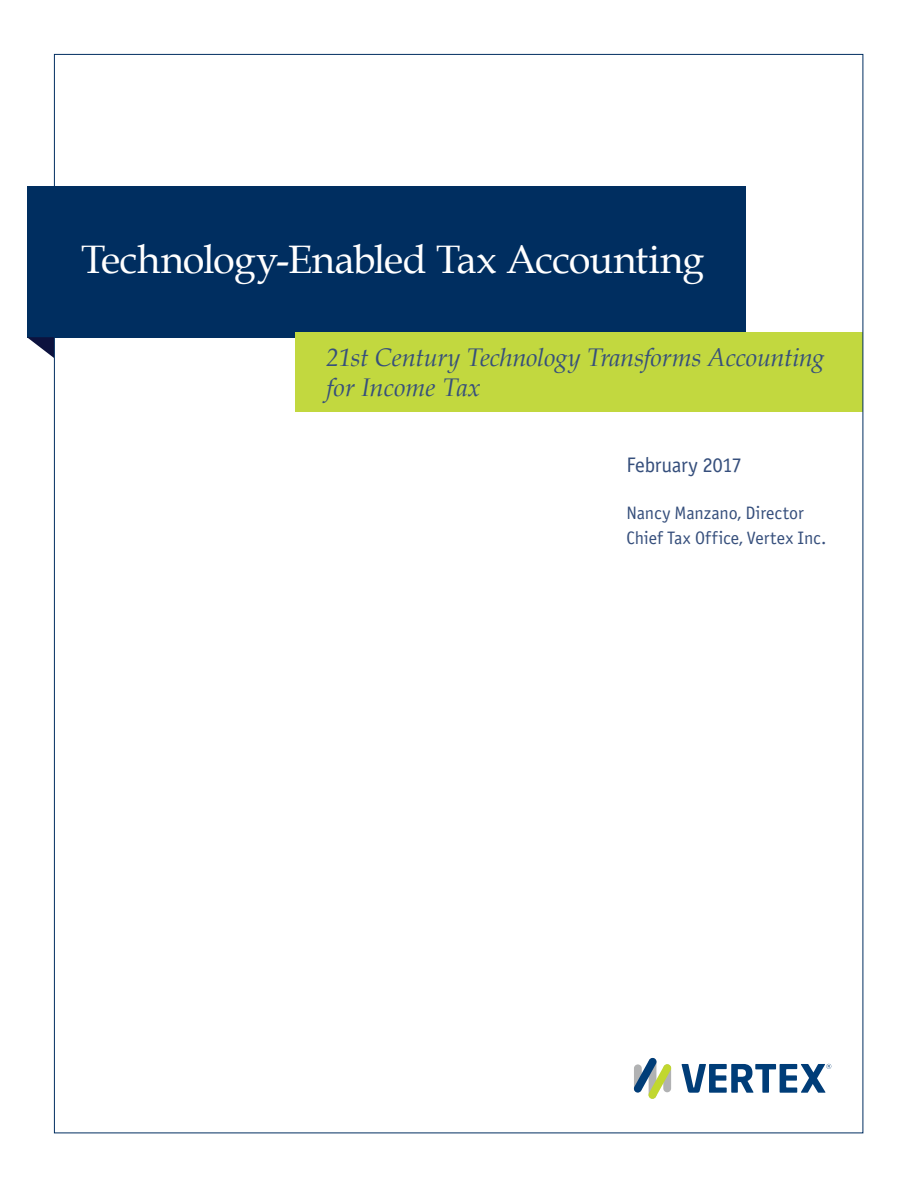
<style>
.page{position:relative;width:918px;height:1188px;background:#fff}
.page>*{position:absolute;margin:0;border:0;box-sizing:border-box;transform-origin:0 0}
.t1{font:39.75px "Book Antiqua";letter-spacing:-.025em;color:#fff}
.t2{font:italic 25.5px/30.6px "Book Antiqua";letter-spacing:-.01em;color:#364f7c}
.t3{font:21px "Officina Sans Book A";letter-spacing:-.02em;color:#364f7c}
.t4{font:18px/25.5px "Officina Sans Book A";letter-spacing:-.005em;color:#364f7c}
</style>
<div class="page">
<div style="left:27px;top:186px;width:718px;height:151px;background:#002e60"></div>
<svg style="left:27px;top:337px;width:27px;height:21px"></svg>
<div style="left:295px;top:332px;width:568px;height:79px;background:#c2d83f"></div>
<svg style="left:634px;top:1058px;width:37px;height:41px"></svg>
<svg style="left:682px;top:1064px;width:149px;height:29px"></svg>
<h1 class="t1" style="left:81px;top:232px;width:625px">Technology-Enabled Tax Accounting</h1>
<p class="t2" style="left:326px;top:341px;width:500px">21st Century Technology Transforms Accounting for Income Tax</p>
<p class="t3" style="left:626px;top:453px;width:117px">February 2017</p>
<p class="t4" style="left:626px;top:500px;width:201px">Nancy Manzano, Director<br>Chief Tax Office, Vertex Inc.</p>
</div>
